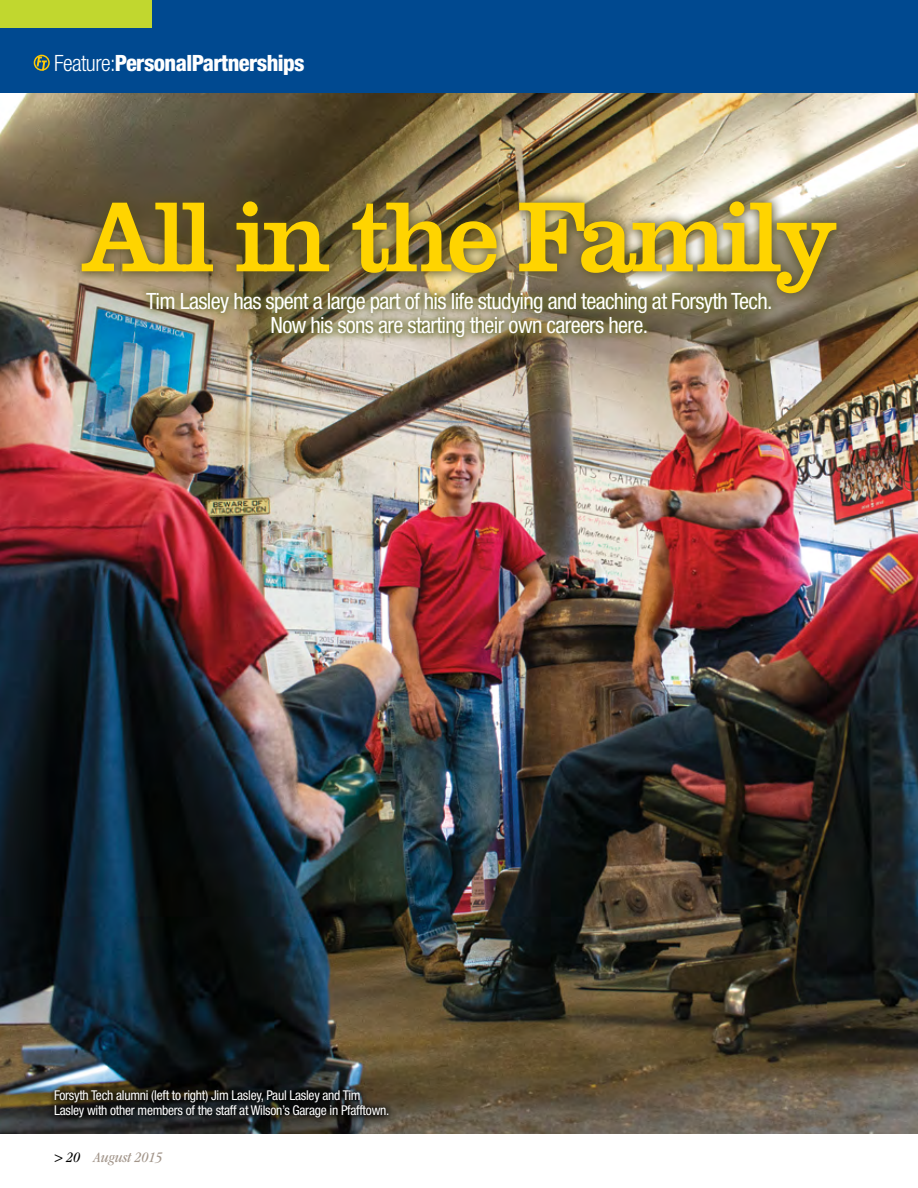
<style>
.page{position:relative;width:918px;height:1188px;background:#fff}
.page>*{position:absolute;margin:0;border:0;box-sizing:border-box;transform-origin:0 0}
.t1{font:103.5px "Clarendon LT Std";letter-spacing:-.07em;color:#ffd400}
.t2{font:condensed 22.5px "Helvetica Neue LT Std";letter-spacing:-.03em;color:#fff}
.t3{font:800 condensed 22.5px "Helvetica Neue LT Std";letter-spacing:-.025em;color:#fff}
.t4{font:italic condensed 15px "ITC Garamond Std";letter-spacing:-.01em;color:#a2958a}
.t5{font:italic condensed 15px "ITC Garamond Std";color:#000}
.t6{font:condensed 13.5px/15px "Helvetica Neue LT Std";letter-spacing:-.02em;color:#fff}
.s1{font-weight:300}
</style>
<div class="page">
<img style="left:0;top:93px;width:918px;height:1041px">
<div style="left:0;top:0;width:918px;height:93px;background:#004990"></div>
<div style="left:34px;top:55px;width:16px;height:16px;border:2px solid #ffcb05;border-radius:50%"></div>
<svg style="left:37px;top:57px;width:10px;height:13px"></svg>
<div style="left:0;top:0;width:151px;height:28px;background:#c1d72f"></div>
<img style="left:70px;top:190px;width:778px;height:115px">
<img style="left:138px;top:284px;width:641px;height:63px">
<svg style="left:46px;top:1082px;width:351px;height:45px;background:#22221e"></svg>
<p class="t3" style="left:54px;top:49px;width:252px"><span class="s1">Feature:</span>PersonalPartnerships</p>
<p class="t1" style="left:80px;top:176px;width:760px">All in the Family</p>
<p class="t2" style="left:146px;top:288px;width:628px">Tim Lasley has spent a large part of his life studying and teaching at Forsyth Tech.</p>
<p class="t2" style="left:271px;top:312px;width:379px">Now his sons are starting their own careers here.</p>
<p class="t6" style="left:54px;top:1088px;width:337px">Forsyth Tech alumni (left to right) Jim Lasley, Paul Lasley and Tim<br>Lasley with other members of the staff at Wilson’s Garage in Pfafftown.</p>
<p class="t5" style="left:54px;top:1149px;width:28px">&gt; 20</p>
<p class="t4" style="left:94px;top:1149px;width:70px">August 2015</p>
</div>
